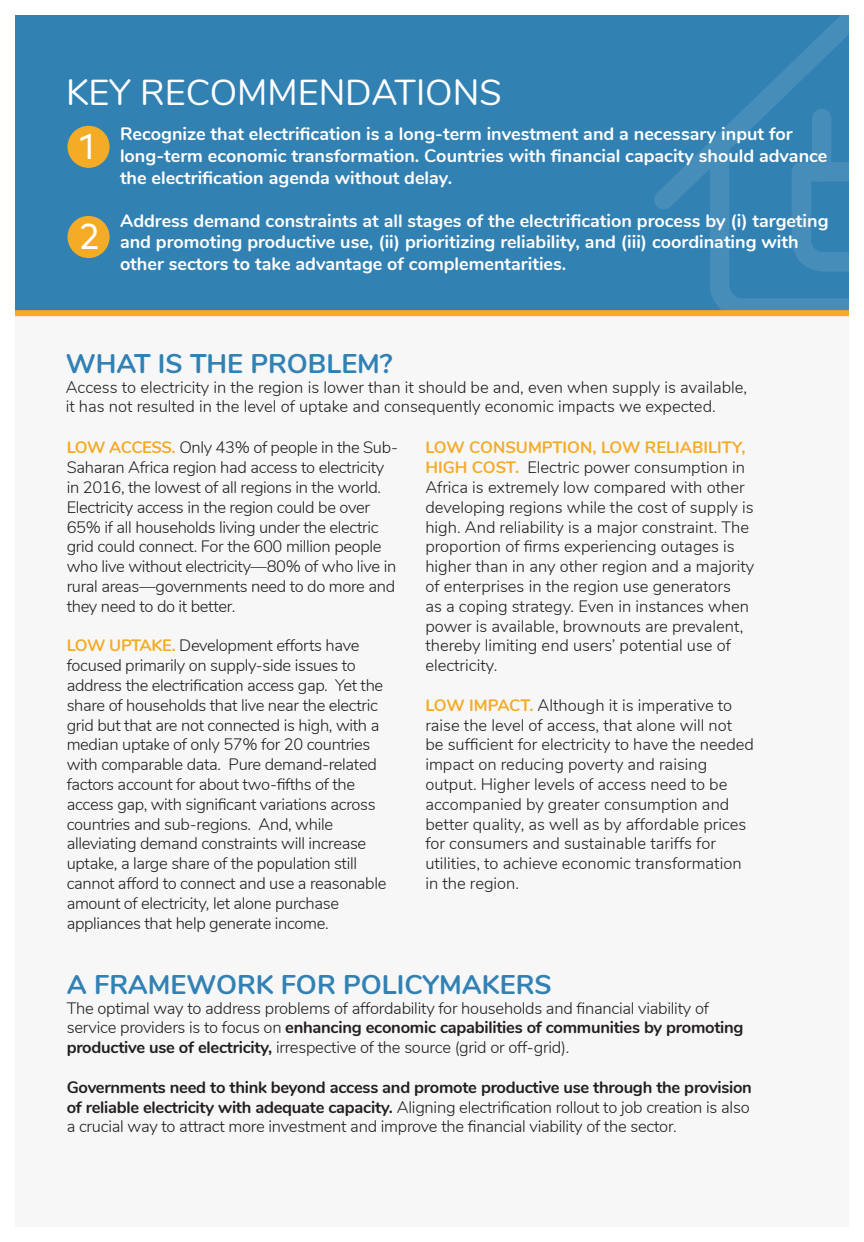
<style>
.page{position:relative;width:864px;height:1242px;background:#fff}
.page>*{position:absolute;margin:0;border:0;box-sizing:border-box;transform-origin:0 0}
.t1{font:36px "Nunito";color:#fff}
.t2{font:36px "Mark Pro";color:#fff}
.t3{font:700 27px "Nunito";color:#3281b3}
.t4{font:700 18px/21.6px "Nunito";color:#fff}
.t5{font:300 16.5px/19.8px "Nunito";letter-spacing:-.015em;color:#231f20}
.s1{font-weight:700;color:#f4ab24}
.s2{font-weight:700;color:#f4ac27}
.s3{font-weight:700}
</style>
<div class="page">
<div style="left:0;top:0;width:864px;height:313px;background:#3281b3"></div>
<svg style="left:654px;top:16px;width:194px;height:294px"></svg>
<div style="left:0;top:313px;width:864px;height:929px;background:#f7f7f8"></div>
<div style="left:68px;top:126px;width:42px;height:42px;background:#f4ac27;border-radius:50%"></div>
<div style="left:68px;top:216px;width:42px;height:42px;background:#f4ac27;border-radius:50%"></div>
<div style="left:0;top:310px;width:864px;height:6px;background:#f4ac27"></div>
<div style="left:0;top:0;width:864px;height:1242px;border:15px solid #fff"></div>
<h1 class="t1" style="left:66px;top:66px;width:437px">KEY RECOMMENDATIONS</h1>
<p class="t4" style="left:120px;top:122px;width:709px">Recognize that electrification is a long-term investment and a necessary input for long-term economic transformation. Countries with financial capacity should advance the electrification agenda without delay.</p>
<p class="t4" style="left:120px;top:209px;width:710px">Address demand constraints at all stages of the electrification process by (i) targeting and promoting productive use, (ii) prioritizing reliability, and (iii) coordinating with other sectors to take advantage of complementarities.</p>
<h1 class="t2" style="left:80px;top:119px;width:17px">1</h1>
<h1 class="t2" style="left:80px;top:209px;width:21px">2</h1>
<h2 class="t3" style="left:66px;top:344px;width:328px">WHAT IS THE PROBLEM?</h2>
<p class="t5" style="left:66px;top:376px;width:683px">Access to electricity in the region is lower than it should be and, even when supply is available, it has not resulted in the level of uptake and consequently economic impacts we expected.</p>
<p class="t5" style="left:67px;top:437px;width:333px"><span class="s1">LOW ACCESS.</span> Only 43% of people in the Sub-Saharan Africa region had access to electricity in 2016, the lowest of all regions in the world.<br>Electricity access in the region could be over 65% if all households living under the electric grid could connect. For the 600 million people who live without electricity—80% of who live in rural areas—governments need to do more and they need to do it better.</p>
<p class="t5" style="left:67px;top:635px;width:321px"><span class="s2">LOW UPTAKE.</span> Development efforts have focused primarily on supply-side issues to address the electrification access gap. Yet the share of households that live near the electric grid but that are not connected is high, with a median uptake of only 57% for 20 countries with comparable data. Pure demand-related factors account for about two-fifths of the access gap, with significant variations across countries and sub-regions. And, while alleviating demand constraints will increase uptake, a large share of the population still cannot afford to connect and use a reasonable amount of electricity, let alone purchase appliances that help generate income.</p>
<p class="t5" style="left:425px;top:437px;width:330px"><span class="s2">LOW CONSUMPTION, LOW RELIABILITY, HIGH COST.</span> Electric power consumption in Africa is extremely low compared with other developing regions while the cost of supply is high. And reliability is a major constraint. The proportion of firms experiencing outages is higher than in any other region and a majority of enterprises in the region use generators<br>as a coping strategy. Even in instances when power is available, brownouts are prevalent, thereby limiting end users’ potential use of electricity.</p>
<p class="t5" style="left:425px;top:694px;width:330px"><span class="s2">LOW IMPACT.</span> Although it is imperative to raise the level of access, that alone will not be sufficient for electricity to have the needed impact on reducing poverty and raising output. Higher levels of access need to be accompanied by greater consumption and better quality, as well as by affordable prices for consumers and sustainable tariffs for utilities, to achieve economic transformation in the region.</p>
<h2 class="t3" style="left:67px;top:965px;width:486px">A FRAMEWORK FOR POLICYMAKERS</h2>
<p class="t5" style="left:67px;top:997px;width:678px">The optimal way to address problems of affordability for households and financial viability of service providers is to focus on <span class="s3">enhancing economic capabilities of communities by promoting productive use of electricity,</span> irrespective of the source (grid or off-grid).</p>
<p class="t5" style="left:67px;top:1076px;width:687px"><span class="s3">Governments need to think beyond access and promote productive use through the provision of reliable electricity with adequate capacity.</span> Aligning electrification rollout to job creation is also a crucial way to attract more investment and improve the financial viability of the sector.</p>
</div>
